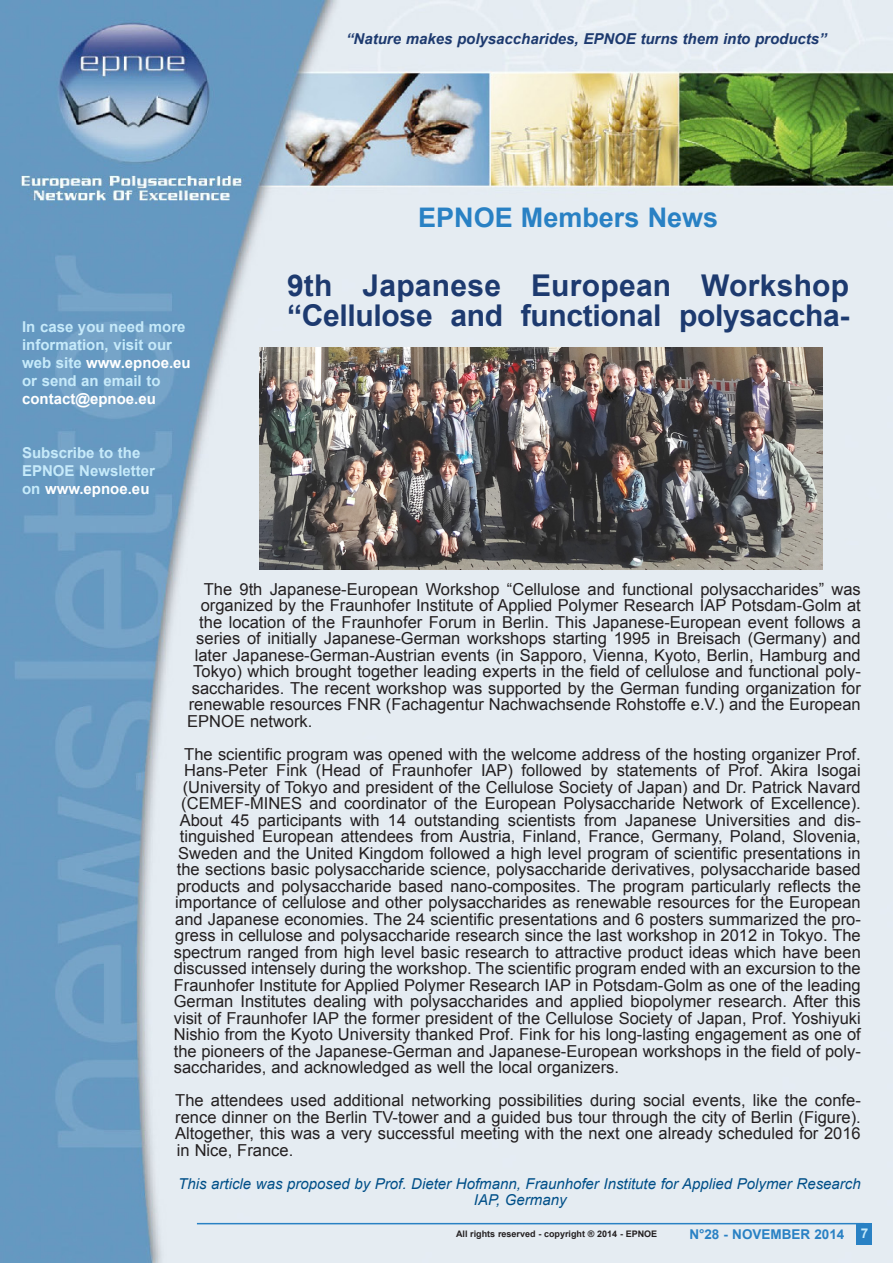
<style>
.page{position:relative;width:893px;height:1263px;background:#fff}
.page>*{position:absolute;margin:0;border:0;box-sizing:border-box;transform-origin:0 0}
.Normal_e{font:700 30px/30px "Arial";letter-spacing:-.01em;color:#1d3a6f}
.Normal_e-2{font:700 27px "Arial";color:#2981c4}
.Normal_e-3{font:16.5px/16.5px "Arial";color:#231f20;text-align:justify}
.Normal_e-4{font:700 15px/18px "Arial";color:#c6eafa}
.Normal_e-5{font:italic 15px/16.5px "Arial";color:#004f88;text-align:center}
.Normal_e-6{font:italic 700 15px "Arial";color:#1d3a6f}
.Normal_e-7{font:700 15px/18px "Arial";color:#fff}
.Normal_e-8{font:700 13.5px "Arial";color:#2981c4}
.Normal_e-9{font:700 13.5px "Arial";color:#c6eafa}
.Normal_e-10{font:700 9px "Arial";color:#231f20}
.s1{color:#fff}
.s2{color:#c6eafa}
</style>
<div class="page">
<img style="left:0;top:0;width:893px;height:1263px">
<hr style="left:197px;top:1223px;width:667px;height:1px;background:#2981c4">
<div style="left:856px;top:1223px;width:16px;height:21px;background:#2981c4"></div>
<img style="left:260px;top:347px;width:562px;height:222px">
<p class="Normal_e-6" style="left:346px;top:29px;width:482px">“Nature makes polysaccharides, EPNOE turns them into products”</p>
<p class="Normal_e-4" style="left:22px;top:318px;width:170px">In case you need more information, visit our web site <span class="s1">www.epnoe.eu</span></p>
<p class="Normal_e-7" style="left:22px;top:372px;width:140px"><span class="s2">or send an email to </span>contact@epnoe.eu</p>
<p class="Normal_e-4" style="left:22px;top:444px;width:134px">Subscribe to the<br>EPNOE Newsletter on <span class="s1">www.epnoe.eu</span></p>
<p class="Normal_e-2" style="left:418px;top:200px;width:302px">EPNOE Members News</p>
<p class="Normal_e" style="left:287px;top:271px;width:564px">9th Japanese European Workshop “Cellulose and functional polysaccha-</p>
<p class="Normal_e-3" style="left:204px;top:581px;width:658px">The 9th Japanese-European Workshop “Cellulose and functional polysaccharides” was</p>
<p class="Normal_e-3" style="left:201px;top:597px;width:661px">organized by the Fraunhofer Institute of Applied Polymer Research IAP Potsdam-Golm at</p>
<p class="Normal_e-3" style="left:199px;top:614px;width:663px">the location of the Fraunhofer Forum in Berlin. This Japanese-European event follows a</p>
<p class="Normal_e-3" style="left:196px;top:630px;width:666px">series of initially Japanese-German workshops starting 1995 in Breisach (Germany) and</p>
<p class="Normal_e-3" style="left:195px;top:647px;width:667px">later Japanese-German-Austrian events (in Sapporo, Vienna, Kyoto, Berlin, Hamburg and</p>
<p class="Normal_e-3" style="left:193px;top:663px;width:669px">Tokyo) which brought together leading experts in the field of cellulose and functional poly-</p>
<p class="Normal_e-3" style="left:192px;top:680px;width:671px">saccharides. The recent workshop was supported by the German funding organization for</p>
<p class="Normal_e-3" style="left:189px;top:696px;width:673px">renewable resources FNR (Fachagentur Nachwachsende Rohstoffe e.V.) and the European</p>
<p class="Normal_e-3" style="left:187px;top:713px;width:127px">EPNOE network.</p>
<p class="Normal_e-3" style="left:184px;top:746px;width:678px">The scientific program was opened with the welcome address of the hosting organizer Prof.</p>
<p class="Normal_e-3" style="left:184px;top:762px;width:678px">Hans-Peter Fink (Head of Fraunhofer IAP) followed by statements of Prof. Akira Isogai</p>
<p class="Normal_e-3" style="left:183px;top:779px;width:679px">(University of Tokyo and president of the Cellulose Society of Japan) and Dr. Patrick Navard</p>
<p class="Normal_e-3" style="left:181px;top:795px;width:681px">(CEMEF-MINES and coordinator of the European Polysaccharide Network of Excellence).</p>
<p class="Normal_e-3" style="left:180px;top:812px;width:682px">About 45 participants with 14 outstanding scientists from Japanese Universities and dis-</p>
<p class="Normal_e-3" style="left:180px;top:828px;width:682px">tinguished European attendees from Austria, Finland, France, Germany, Poland, Slovenia,</p>
<p class="Normal_e-3" style="left:178px;top:845px;width:684px">Sweden and the United Kingdom followed a high level program of scientific presentations in</p>
<p class="Normal_e-3" style="left:177px;top:861px;width:685px">the sections basic polysaccharide science, polysaccharide derivatives, polysaccharide based</p>
<p class="Normal_e-3" style="left:177px;top:878px;width:685px">products and polysaccharide based nano-composites. The program particularly reflects the</p>
<p class="Normal_e-3" style="left:175px;top:894px;width:687px">importance of cellulose and other polysaccharides as renewable resources for the European</p>
<p class="Normal_e-3" style="left:175px;top:911px;width:687px">and Japanese economies. The 24 scientific presentations and 6 posters summarized the pro-</p>
<p class="Normal_e-3" style="left:175px;top:927px;width:687px">gress in cellulose and polysaccharide research since the last workshop in 2012 in Tokyo. The</p>
<p class="Normal_e-3" style="left:174px;top:944px;width:689px">spectrum ranged from high level basic research to attractive product ideas which have been</p>
<p class="Normal_e-3" style="left:174px;top:960px;width:688px">discussed intensely during the workshop. The scientific program ended with an excursion to the</p>
<p class="Normal_e-3" style="left:174px;top:977px;width:688px">Fraunhofer Institute for Applied Polymer Research IAP in Potsdam-Golm as one of the leading</p>
<p class="Normal_e-3" style="left:174px;top:993px;width:688px">German Institutes dealing with polysaccharides and applied biopolymer research. After this</p>
<p class="Normal_e-3" style="left:174px;top:1010px;width:688px">visit of Fraunhofer IAP the former president of the Cellulose Society of Japan, Prof. Yoshiyuki</p>
<p class="Normal_e-3" style="left:174px;top:1026px;width:688px">Nishio from the Kyoto University thanked Prof. Fink for his long-lasting engagement as one of</p>
<p class="Normal_e-3" style="left:174px;top:1043px;width:688px">the pioneers of the Japanese-German and Japanese-European workshops in the field of poly-</p>
<p class="Normal_e-3" style="left:174px;top:1059px;width:447px">saccharides, and acknowledged as well the local organizers.</p>
<p class="Normal_e-3" style="left:175px;top:1092px;width:687px">The attendees used additional networking possibilities during social events, like the confe&shy;rence dinner on the Berlin TV-tower and a guided bus tour through the city of Berlin (Figure).<br>Altogether, this was a very successful meeting with the next one already scheduled for 2016 in Nice, France.</p>
<p class="Normal_e-5" style="left:178px;top:1175px;width:684px">This article was proposed by Prof. Dieter Hofmann, Fraunhofer Institute for Applied Polymer Research<br>IAP, Germany</p>
<p class="Normal_e-10" style="left:456px;top:1228px;width:203px">All rights reserved - copyright ® 2014 - EPNOE</p>
<p class="Normal_e-8" style="left:689px;top:1225px;width:157px">N°28 - NOVEMBER 2014</p>
<p class="Normal_e-9" style="left:861px;top:1225px;width:9px">7</p>
</div>
